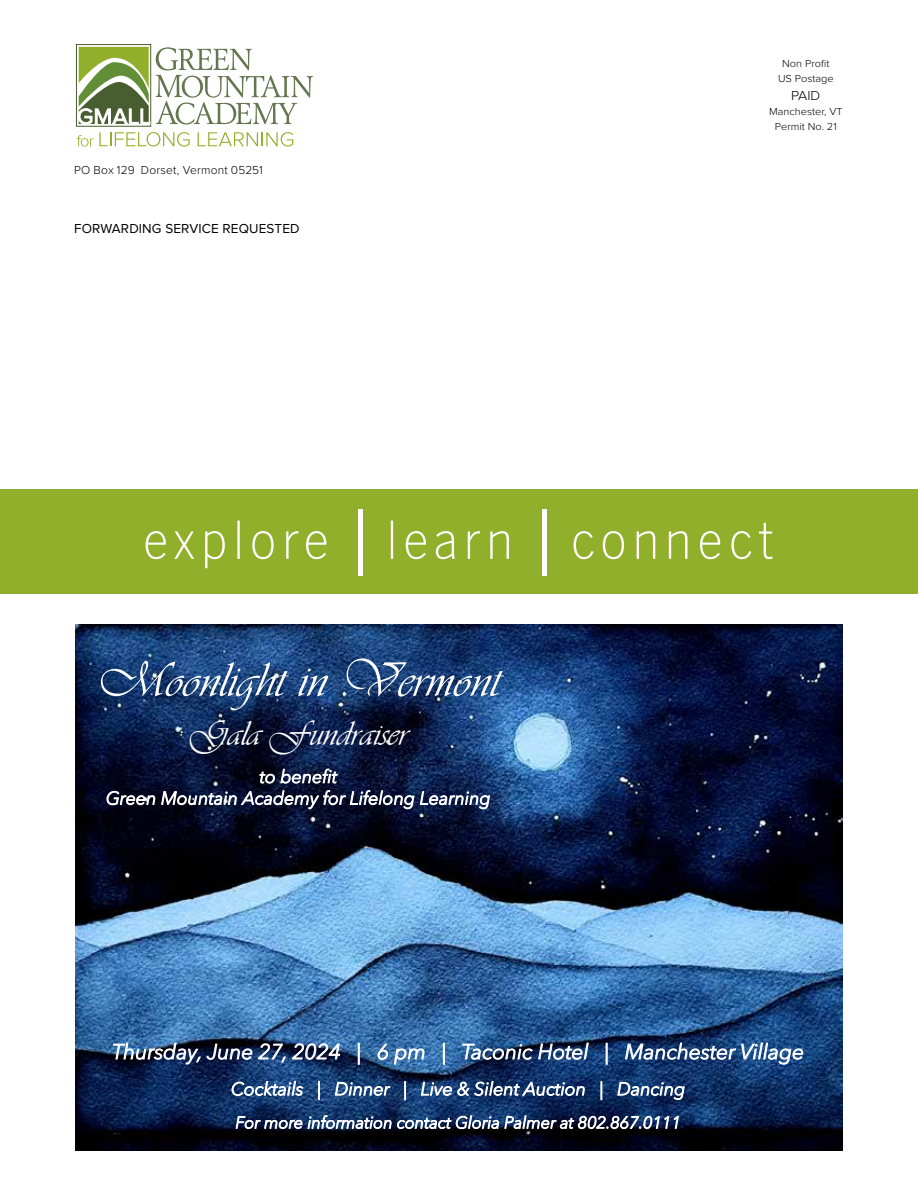
<style>
.page{position:relative;width:918px;height:1188px;background:#fff}
.page>*{position:absolute;margin:0;border:0;box-sizing:border-box;transform-origin:0 0}
.t1{font:51px "Vivaldii";color:#fff}
.t2{font:36px "Vivaldii";color:#fff}
.t3{font:italic 300 21px "Avenir Next LT Pro";color:#fff}
.t4{font:italic 300 18px/21.6px "Avenir Next LT Pro";color:#fff;text-align:center}
.t5{font:italic 300 16.5px "Avenir Next LT Pro";color:#fff}
.t6{font:13.5px "Proxima Nova";letter-spacing:.01em;color:#000}
.t7{font:300 13.5px "Proxima Nova";color:#000;scale:1.05 1}
.t8{font:300 12px "Proxima Nova";letter-spacing:.015em;color:#000}
.t9{font:300 10.5px/15px "Proxima Nova";color:#000;text-align:center;scale:1.05 1}
</style>
<div class="page">
<div style="left:0;top:490px;width:918px;height:104px;background:#92af2b"></div>
<div style="left:76px;top:44px;width:75px;height:82px;border:1px solid #485e30"></div>
<svg style="left:156px;top:47px;width:157px;height:78px"></svg>
<svg style="left:77px;top:132px;width:113px;height:15px"></svg>
<svg style="left:198px;top:132px;width:95px;height:15px"></svg>
<svg style="left:78px;top:47px;width:72px;height:78px"></svg>
<svg style="left:574px;top:523px;width:198px;height:36px"></svg>
<div style="left:542px;top:509px;width:5px;height:67px;background:#fff"></div>
<svg style="left:391px;top:521px;width:118px;height:38px"></svg>
<hr style="left:359px;top:509px;width:4px;height:67px;background:#fff">
<svg style="left:146px;top:521px;width:180px;height:47px"></svg>
<img style="left:75px;top:624px;width:768px;height:527px">
<p class="t8" style="left:74px;top:163px;width:190px">PO Box 129 Dorset, Vermont 05251</p>
<p class="t6" style="left:74px;top:221px;width:227px">FORWARDING SERVICE REQUESTED</p>
<h1 class="t1" style="left:96px;top:650px;width:405px">Moonlight in Vermont</h1>
<h2 class="t2" style="left:189px;top:712px;width:220px">Gala Fundraiser</h2>
<p class="t4" style="left:106px;top:766px;width:386px">to benefit<br>Green Mountain Academy for Lifelong Learning</p>
<p class="t9" style="left:778px;top:56px;width:55px">Non Profit<br>US Postage</p>
<p class="t7" style="left:791px;top:88px;width:29px">PAID</p>
<p class="t9" style="left:769px;top:104px;width:72px">Manchester, VT<br>Permit No. 21</p>
<p class="t3" style="left:112px;top:1039px;width:693px">Thursday, June 27, 2024 | 6 pm | Taconic Hotel | Manchester Village</p>
<p class="t4" style="left:231px;top:1078px;width:456px">Cocktails | Dinner | Live &amp; Silent Auction | Dancing</p>
<p class="t5" style="left:235px;top:1113px;width:447px">For more information contact Gloria Palmer at 802.867.0111</p>
</div>
